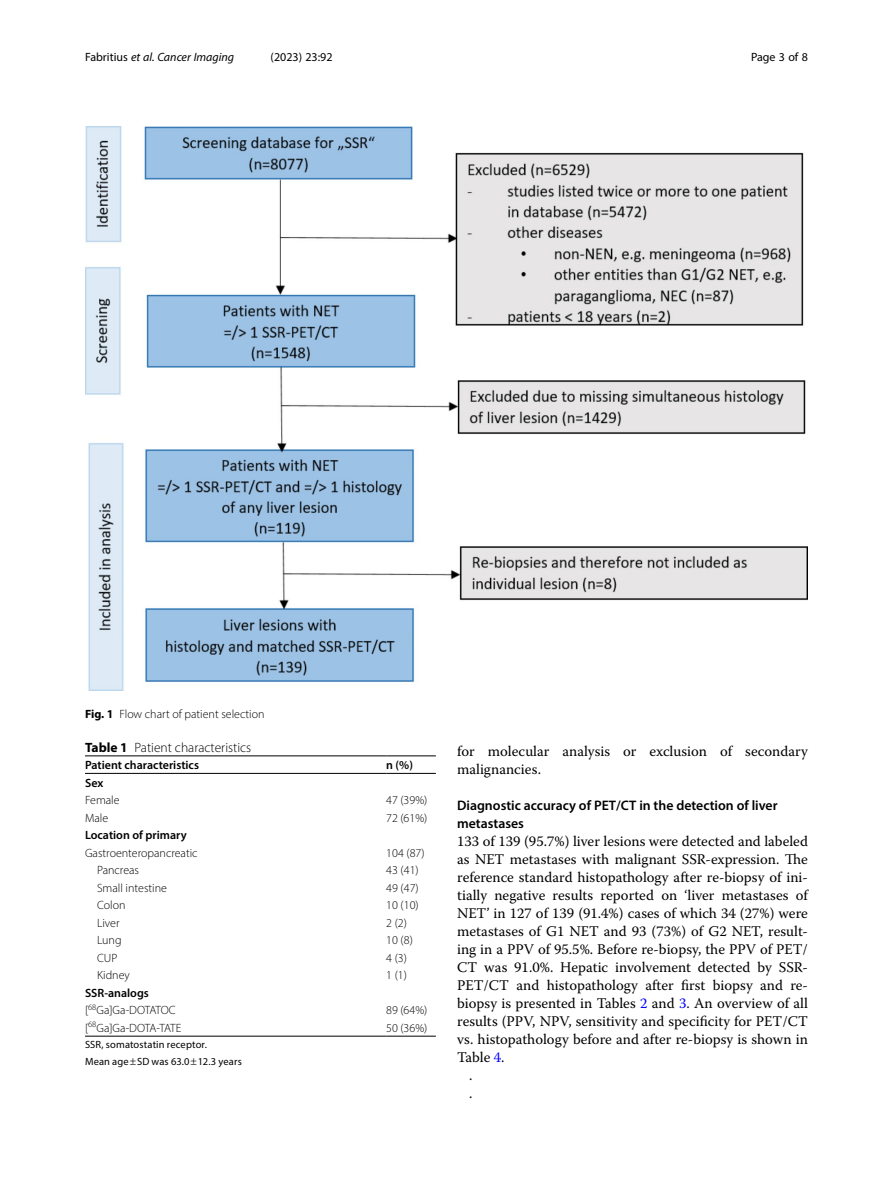
<style>
.page{position:relative;width:893px;height:1191px;background:#fff}
.page>*{position:absolute;margin:0;border:0;box-sizing:border-box;transform-origin:0 0}
.Body_Text{font:14.7px/18px "Warnock Pro";color:#000}
.Body_Text_Indent{font:14.7px "Warnock Pro";color:#000}
.Head_2{font:600 13.8px/18px "Myriad Pro";color:#000}
.Table_Caption{font:300 13.5px "Myriad Pro";color:#000}
.Table_Body{font:300 12px "Myriad Pro";color:#000}
.Figure_Caption{font:300 12px "Myriad Pro";color:#000}
.Table_Body-2{font:600 12px "Myriad Pro";color:#000}
.t1{font:italic 12px "Myriad Pro";color:#000}
.Table_Head{font:600 12px "Myriad Pro";color:#000}
.t2{font:12px "Myriad Pro";color:#000}
.Table_Footnote{font:10.5px "Myriad Pro";letter-spacing:.01em;color:#000}
.s1{font-style:normal}
.s2{font-weight:700}
.s3{color:#00f}
</style>
<div class="page">
<hr style="left:85px;top:773px;width:301px;height:1px;background:#000">
<hr style="left:386px;top:755px;width:50px;height:1px;background:#000">
<hr style="left:386px;top:773px;width:50px;height:1px;background:#000">
<hr style="left:386px;top:1036px;width:50px;height:1px;background:#000">
<hr style="left:85px;top:1036px;width:301px;height:1px;background:#000">
<hr style="left:85px;top:755px;width:301px;height:1px;background:#000">
<img style="left:85px;top:126px;width:723px;height:564px">
<p class="t1" style="left:85px;top:50px;width:151px"><span class="s1">Fabritius</span> et al. Cancer Imaging</p>
<p class="t2" style="left:271px;top:50px;width:63px">(2023) 23:92</p>
<p class="t2" style="left:751px;top:50px;width:58px">Page 3 of 8</p>
<p class="Figure_Caption" style="left:85px;top:706px;width:181px"><span class="s2">Fig. 1</span> Flow chart of patient selection</p>
<p class="Table_Caption" style="left:85px;top:739px;width:168px"><span class="s2">Table 1</span> Patient characteristics</p>
<p class="Table_Head" style="left:85px;top:757px;width:115px">Patient characteristics</p>
<p class="Table_Head" style="left:386px;top:757px;width:28px">n (%)</p>
<p class="Table_Body-2" style="left:85px;top:775px;width:20px">Sex</p>
<p class="Table_Body" style="left:85px;top:793px;width:36px">Female</p>
<p class="Table_Body" style="left:386px;top:793px;width:43px">47 (39%)</p>
<p class="Table_Body" style="left:85px;top:810px;width:25px">Male</p>
<p class="Table_Body" style="left:386px;top:810px;width:43px">72 (61%)</p>
<p class="Table_Body-2" style="left:85px;top:827px;width:103px">Location of primary</p>
<p class="Table_Body" style="left:85px;top:845px;width:114px">Gastroenteropancreatic</p>
<p class="Table_Body" style="left:386px;top:845px;width:40px">104 (87)</p>
<p class="Table_Body" style="left:97px;top:863px;width:44px">Pancreas</p>
<p class="Table_Body" style="left:386px;top:863px;width:34px">43 (41)</p>
<p class="Table_Body" style="left:97px;top:880px;width:71px">Small intestine</p>
<p class="Table_Body" style="left:386px;top:880px;width:34px">49 (47)</p>
<p class="Table_Body" style="left:97px;top:898px;width:30px">Colon</p>
<p class="Table_Body" style="left:386px;top:898px;width:34px">10 (10)</p>
<p class="Table_Body" style="left:97px;top:915px;width:24px">Liver</p>
<p class="Table_Body" style="left:386px;top:915px;width:22px">2 (2)</p>
<p class="Table_Body" style="left:97px;top:933px;width:26px">Lung</p>
<p class="Table_Body" style="left:386px;top:933px;width:28px">10 (8)</p>
<p class="Table_Body" style="left:97px;top:950px;width:22px">CUP</p>
<p class="Table_Body" style="left:386px;top:950px;width:22px">4 (3)</p>
<p class="Table_Body" style="left:97px;top:968px;width:34px">Kidney</p>
<p class="Table_Body" style="left:386px;top:968px;width:22px">1 (1)</p>
<p class="Table_Body-2" style="left:85px;top:985px;width:65px">SSR-analogs</p>
<p class="Table_Body" style="left:85px;top:1003px;width:92px">[<sup>68</sup>Ga]Ga-DOTATOC</p>
<p class="Table_Body" style="left:386px;top:1003px;width:43px">89 (64%)</p>
<p class="Table_Body" style="left:85px;top:1020px;width:98px">[<sup>68</sup>Ga]Ga-DOTA-TATE</p>
<p class="Table_Body" style="left:386px;top:1020px;width:43px">50 (36%)</p>
<p class="Table_Footnote" style="left:85px;top:1038px;width:123px">SSR, somatostatin receptor.</p>
<p class="Table_Footnote" style="left:85px;top:1055px;width:158px">Mean age SD was 63.0 12.3 years</p>
<p class="Body_Text" style="left:457px;top:742px;width:352px">for molecular analysis or exclusion of secondary malignancies.</p>
<p class="Head_2" style="left:457px;top:796px;width:322px">Diagnostic accuracy of PET/CT in the detection of liver metastases</p>
<p class="Body_Text" style="left:457px;top:832px;width:352px;text-align:justify">133 of 139 (95.7%) liver lesions were detected and labeled as NET metastases with malignant SSR-expression. The reference standard histopathology after re-biopsy of ini&shy;tially negative results reported on ‘liver metastases of NET’ in 127 of 139 (91.4%) cases of which 34 (27%) were metastases of G1 NET and 93 (73%) of G2 NET, result&shy;ing in a PPV of 95.5%. Before re-biopsy, the PPV of PET/ CT was 91.0%. Hepatic involvement detected by SSR-PET/CT and histopathology after first biopsy and re&shy;biopsy is presented in Tables <span class="s3">2</span> and <span class="s3">3</span>. An overview of all results (PPV, NPV, sensitivity and specificity for PET/CT vs. histopathology before and after re-biopsy is shown in Table <span class="s3">4</span>.</p>
<p class="Body_Text_Indent" style="left:469px;top:1066px;width:5px">.</p>
<p class="Body_Text_Indent" style="left:469px;top:1084px;width:5px">.</p>
</div>
